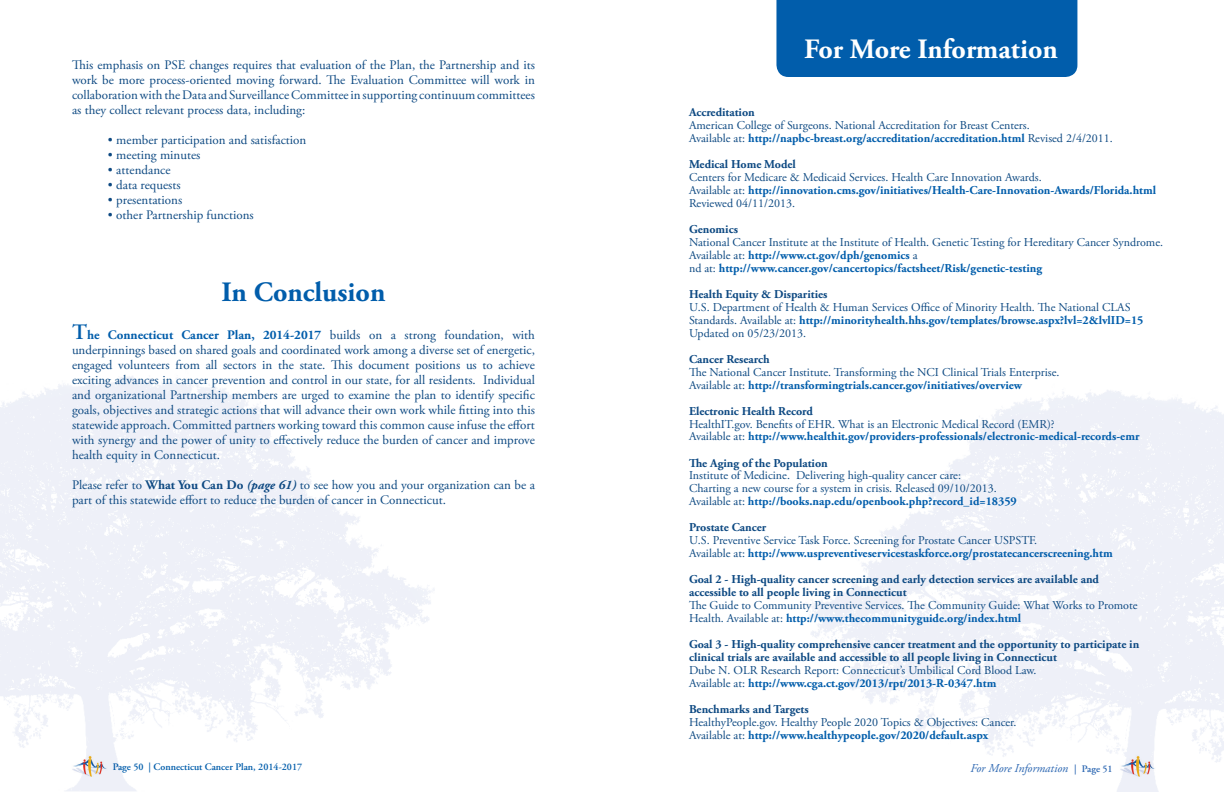
<style>
.page{position:relative;width:1224px;height:792px;background:#fff}
.page>*{position:absolute;margin:0;border:0;box-sizing:border-box;transform-origin:0 0}
.t1{font:700 28px "Adobe Garamond Pro";color:#fff}
.t2{font:700 28px "Adobe Garamond Pro";color:#015dab}
.t3{font:13px/15px "Adobe Garamond Pro";color:#0d4982;text-align:justify}
.t4{font:12px/13px "Adobe Garamond Pro";color:#0d4982}
.t5{font:700 12px/13px "Adobe Garamond Pro";color:#0d4982}
.t6{font:700 12px/13px "Adobe Garamond Pro";color:#015dab}
.t7{font:italic 12px "Adobe Garamond Pro";color:#2c67b2}
.t8{font:600 10px "Adobe Garamond Pro";color:#015dab}
.s1{font-weight:600;font-size:22px;color:#015dab}
.s2{font-weight:700;color:#015dab}
.s3{font-weight:700}
.s4{font-weight:700;font-style:italic}
.s5{font-weight:400;color:#0d4982}
.s6{font-weight:600;font-style:normal;font-size:10px}
</style>
<div class="page">
<img style="left:72px;top:754px;width:36px;height:23px">
<img style="left:1120px;top:754px;width:35px;height:23px">
<div style="left:776px;top:0;width:301px;height:77px;background:#015dab"></div>
<p class="t3" style="left:72px;top:58px;width:464px">This emphasis on PSE changes requires that evaluation of the Plan, the Partnership and its work be more process-oriented moving forward. The Evaluation Committee will work in collaboration with the Data and Surveillance Committee in supporting continuum committees as they collect relevant process data, including:</p>
<p class="t3" style="left:108px;top:133px;width:200px">• member participation and satisfaction</p>
<p class="t3" style="left:108px;top:148px;width:94px">• meeting minutes</p>
<p class="t3" style="left:108px;top:163px;width:64px">• attendance</p>
<p class="t3" style="left:108px;top:178px;width:74px">• data requests</p>
<p class="t3" style="left:108px;top:193px;width:76px">• presentations</p>
<p class="t3" style="left:108px;top:208px;width:147px">• other Partnership functions</p>
<h1 class="t2" style="left:222px;top:276px;width:165px">In Conclusion</h1>
<p class="t3" style="left:72px;top:328px;width:464px"><span class="s1">T</span><span class="s2">he Connecticut Cancer Plan, 2014-2017</span> builds on a strong foundation, with underpinnings based on shared goals and coordinated work among a diverse set of energetic, engaged volunteers from all sectors in the state. This document positions us to achieve exciting advances in cancer prevention and control in our state, for all residents. Individual and organizational Partnership members are urged to examine the plan to identify specific goals, objectives and strategic actions that will advance their own work while fitting into this statewide approach. Committed partners working toward this common cause infuse the effort with synergy and the power of unity to effectively reduce the burden of cancer and improve health equity in Connecticut.</p>
<p class="t3" style="left:72px;top:478px;width:465px">Please refer to <span class="s3">What You Can Do</span> <span class="s4">(page 61)</span> to see how you and your organization can be a part of this statewide effort to reduce the burden of cancer in Connecticut.</p>
<h1 class="t1" style="left:804px;top:32px;width:255px">For More Information</h1>
<p class="t5" style="left:689px;top:105px;width:67px">Accreditation</p>
<p class="t4" style="left:689px;top:119px;width:425px">American College of Surgeons. National Accreditation for Breast Centers.<br>Available at: <span class="s2">http://napbc-breast.org/accreditation/accreditation.html</span> Revised 2/4/2011.</p>
<p class="t5" style="left:689px;top:157px;width:108px">Medical Home Model</p>
<p class="t4" style="left:689px;top:171px;width:469px">Centers for Medicare &amp; Medicaid Services. Health Care Innovation Awards.<br>Available at: <span class="s2">http://innovation.cms.gov/initiatives/Health-Care-Innovation-Awards/Florida.html<br></span>Reviewed 04/11/2013.</p>
<p class="t5" style="left:689px;top:222px;width:50px">Genomics</p>
<p class="t4" style="left:689px;top:236px;width:476px">National Cancer Institute at the Institute of Health. Genetic Testing for Hereditary Cancer Syndrome.<br>Available at: <span class="s2">http://www.ct.gov/dph/genomics</span> a<br>nd at: <span class="s2">http://www.cancer.gov/cancertopics/factsheet/Risk/genetic-testing</span></p>
<p class="t5" style="left:689px;top:287px;width:140px">Health Equity &amp; Disparities</p>
<p class="t4" style="left:689px;top:301px;width:456px">U.S. Department of Health &amp; Human Services Office of Minority Health. The National CLAS<br>Standards. Available at: <span class="s2">http://minorityhealth.hhs.gov/templates/browse.aspx?lvl=2&amp;lvlID=15<br></span>Updated on 05/23/2013.</p>
<p class="t5" style="left:689px;top:352px;width:82px">Cancer Research</p>
<p class="t4" style="left:689px;top:366px;width:372px">The National Cancer Institute. Transforming the NCI Clinical Trials Enterprise.<br>Available at: <span class="s2">http://transformingtrials.cancer.gov/initiatives/overview</span></p>
<p class="t5" style="left:689px;top:404px;width:125px">Electronic Health Record</p>
<p class="t6" style="left:689px;top:417px;width:452px"><span class="s5">HealthIT.gov. Benefits of EHR. What is an Electronic Medical Record (EMR)?<br>Available at:</span> http://www.healthit.gov/providers-professionals/electronic-medical-records-emr</p>
<p class="t5" style="left:689px;top:456px;width:140px">The Aging of the Population</p>
<p class="t4" style="left:689px;top:470px;width:329px">Institute of Medicine. Delivering high-quality cancer care:<br>Charting a new course for a system in crisis. Released 09/10/2013.<br>Available at: <span class="s2">http://books.nap.edu/openbook.php?record_id=18359</span></p>
<p class="t5" style="left:689px;top:521px;width:79px">Prostate Cancer</p>
<p class="t4" style="left:689px;top:535px;width:425px">U.S. Preventive Service Task Force. Screening for Prostate Cancer USPSTF.<br>Available at: <span class="s2">http://www.uspreventiveservicestaskforce.org/prostatecancerscreening.htm</span></p>
<p class="t5" style="left:689px;top:573px;width:412px">Goal 2 - High-quality cancer screening and early detection services are available and accessible to all people living in Connecticut</p>
<p class="t4" style="left:689px;top:600px;width:450px">The Guide to Community Preventive Services. The Community Guide: What Works to Promote<br>Health. Available at: <span class="s2">http://www.thecommunityguide.org/index.html</span></p>
<p class="t5" style="left:689px;top:638px;width:452px">Goal 3 - High-quality comprehensive cancer treatment and the opportunity to participate in clinical trials are available and accessible to all people living in Connecticut</p>
<p class="t4" style="left:689px;top:665px;width:349px">Dube N. OLR Research Report: Connecticut’s Umbilical Cord Blood Law.<br>Available at: <span class="s2">http://www.cga.ct.gov/2013/rpt/2013-R-0347.htm</span></p>
<p class="t5" style="left:689px;top:703px;width:121px">Benchmarks and Targets</p>
<p class="t4" style="left:689px;top:717px;width:329px">HealthyPeople.gov. Healthy People 2020 Topics &amp; Objectives: Cancer.<br>Available at: <span class="s2">http://www.healthypeople.gov/2020/default.aspx</span></p>
<p class="t8" style="left:113px;top:761px;width:191px">Page 50 | Connecticut Cancer Plan, 2014-2017</p>
<p class="t7" style="left:970px;top:761px;width:144px">For More Information <span class="s6">| Page 51</span></p>
</div>
